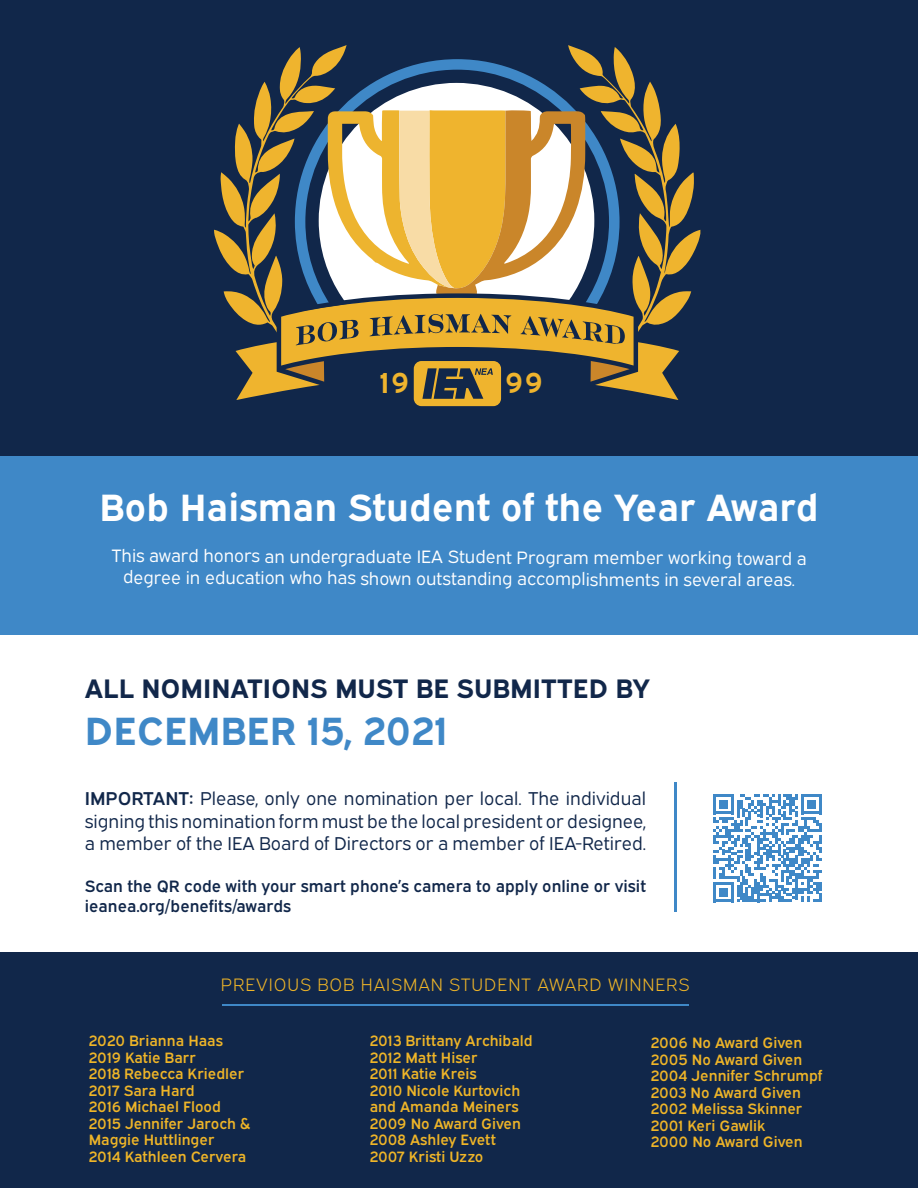
<style>
.page{position:relative;width:918px;height:1188px;background:#fff}
.page>*{position:absolute;margin:0;border:0;box-sizing:border-box;transform-origin:0 0}
.t1{font:700 39.45px "Expressway Rg";color:#3f88c7}
.t2{font:700 38.1px "Expressway Rg";color:#fff}
.t3{font:700 28.95px "Expressway Rg";color:#efb42e}
.t4{font:700 26.85px "Expressway Rg";color:#11274a}
.t5{font:18.6px/22.4px "Expressway Bk";color:#11274a;text-align:justify}
.t6{font:18px/21.8px "Expressway Bk";letter-spacing:-.005em;color:#fff;text-align:center}
.t7{font:18px "Expressway Lt";letter-spacing:.05em;color:#efb528}
.t8{font:16.5px/19.8px "Expressway Sb";color:#11274a}
.t9{font:15px/16.5px "Expressway Sb";color:#efb528}
.s1{font-family:"Expressway Sb"}
</style>
<div class="page">
<div style="left:0;top:0;width:918px;height:492px;background:#11274a"></div>
<svg style="left:214px;top:45px;width:486px;height:361px"></svg>
<div style="left:0;top:456px;width:918px;height:178px;background:#3f88c7"></div>
<div style="left:0;top:953px;width:918px;height:235px;background:#11274a"></div>
<svg style="left:713px;top:794px;width:109px;height:108px"></svg>
<hr style="left:674px;top:782px;width:2px;height:130px;background:#3f88c7">
<hr style="left:223px;top:1004px;width:466px;height:2px;background:#3f88c7">
<h3 class="t3" style="left:380px;top:360px;width:31px">19</h3>
<h3 class="t3" style="left:505px;top:360px;width:39px">99</h3>
<h2 class="t2" style="left:99px;top:477px;width:721px">Bob Haisman Student of the Year Award</h2>
<p class="t6" style="left:111px;top:544px;width:697px">This award honors an undergraduate IEA Student Program member working toward a degree in education who has shown outstanding accomplishments in several areas.</p>
<h3 class="t4" style="left:85px;top:667px;width:567px">ALL NOMINATIONS MUST BE SUBMITTED BY</h3>
<h1 class="t1" style="left:85px;top:700px;width:364px">DECEMBER 15, 2021</h1>
<p class="t5" style="left:85px;top:786px;width:563px"><span class="s1">IMPORTANT:</span> Please, only one nomination per local. The individual signing this nomination form must be the local president or designee, a member of the IEA Board of Directors or a member of IEA-Retired.</p>
<p class="t8" style="left:85px;top:875px;width:563px">Scan the QR code with your smart phone’s camera to apply online or visit ieanea.org/benefits/awards</p>
<p class="t7" style="left:221px;top:971px;width:470px">PREVIOUS BOB HAISMAN STUDENT AWARD WINNERS</p>
<p class="t9" style="left:89px;top:1031px;width:163px">2020 Brianna Haas<br>2019 Katie Barr<br>2018 Rebecca Kriedler<br>2017 Sara Hard<br>2016 Michael Flood<br>2015 Jennifer Jaroch &amp;<br>Maggie Huttlinger<br>2014 Kathleen Cervera</p>
<p class="t9" style="left:370px;top:1031px;width:164px">2013 Brittany Archibald<br>2012 Matt Hiser<br>2011 Katie Kreis<br>2010 Nicole Kurtovich and Amanda Meiners<br>2009 No Award Given<br>2008 Ashley Evett<br>2007 Kristi Uzzo</p>
<p class="t9" style="left:651px;top:1033px;width:173px">2006 No Award Given<br>2005 No Award Given<br>2004 Jennifer Schrumpf<br>2003 No Award Given<br>2002 Melissa Skinner<br>2001 Keri Gawlik<br>2000 No Award Given</p>
</div>
